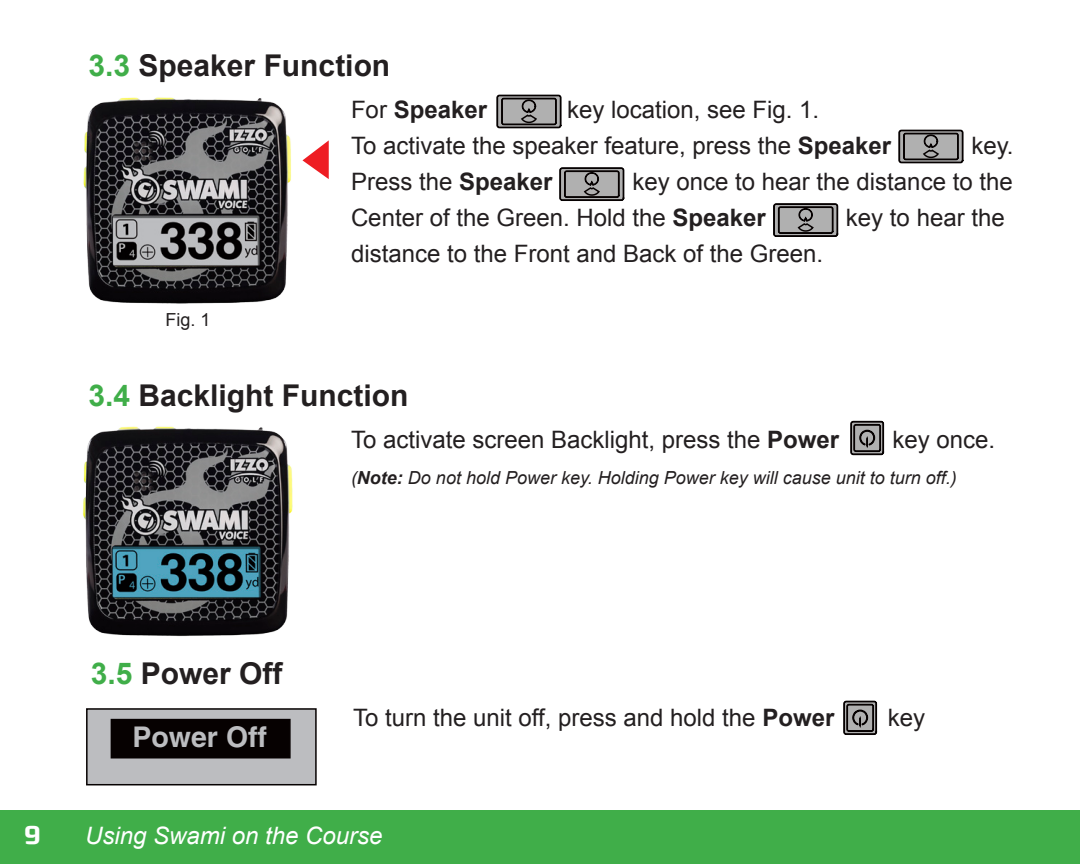
<style>
.page{position:relative;width:1080px;height:864px;background:#fff}
.page>*{position:absolute;margin:0;border:0;box-sizing:border-box;transform-origin:0 0}
.t1{font:700 30px "Arial";color:#231f20}
.t2{font:700 30px "Morgan Sn Caps";color:#fff}
.t3{font:700 28.5px "Helvetica";color:#bcbdc0}
.t4{font:24px/36px "Arial";color:#231f20}
.t5{font:italic 24px "Arial";color:#fff}
.t6{font:700 24px "Arial";color:#231f20}
.t7{font:italic 18px "Arial";color:#231f20}
.t8{font:18px "Arial";color:#231f20}
.s1{color:#40ae49}
.s2{font-weight:400}
.s3{font-weight:700}
</style>
<div class="page">
<div style="left:0;top:810px;width:1080px;height:54px;background:#40ae49"></div>
<svg style="left:898px;top:129px;width:66px;height:35px;background:#7e7c7c"></svg>
<svg style="left:559px;top:167px;width:66px;height:34px;background:#787676"></svg>
<svg style="left:773px;top:203px;width:65px;height:34px;background:#767474"></svg>
<img style="left:83px;top:97px;width:208px;height:207px">
<svg style="left:496px;top:94px;width:66px;height:35px;background:#7e7c7c"></svg>
<svg style="left:843px;top:701px;width:34px;height:34px"></svg>
<div style="left:86px;top:708px;width:231px;height:77px;background:#bcbdc0;border:2px solid #060101"></div>
<div style="left:111px;top:719px;width:180px;height:40px;background:#060101;border:2px solid #060101"></div>
<svg style="left:850px;top:421px;width:34px;height:34px"></svg>
<img style="left:83px;top:426px;width:210px;height:211px">
<svg style="left:303px;top:140px;width:26px;height:39px"></svg>
<p class="t1" style="left:89px;top:45px;width:303px"><span class="s1">3.3</span> Speaker Function</p>
<p class="t6" style="left:351px;top:93px;width:138px"><span class="s2">For</span> Speaker</p>
<p class="t4" style="left:567px;top:92px;width:254px">key location, see Fig. 1.</p>
<p class="t4" style="left:351px;top:128px;width:542px">To activate the speaker feature, press the <span class="s3">Speaker</span></p>
<p class="t4" style="left:971px;top:128px;width:44px">key.</p>
<p class="t4" style="left:351px;top:164px;width:203px">Press the <span class="s3">Speaker</span></p>
<p class="t4" style="left:351px;top:164px;width:663px;text-indent:282px">key once to hear the distance to the<br>Center of the Green. Hold the <span class="s3">Speaker</span></p>
<p class="t4" style="left:846px;top:200px;width:160px">key to hear the</p>
<p class="t8" style="left:165px;top:308px;width:47px">Fig. 1</p>
<p class="t4" style="left:351px;top:236px;width:474px">distance to the Front and Back of the Green.</p>
<p class="t1" style="left:89px;top:375px;width:322px"><span class="s1">3.4</span> Backlight Function</p>
<p class="t4" style="left:351px;top:422px;width:490px">To activate screen Backlight, press the <span class="s3">Power</span></p>
<p class="t4" style="left:893px;top:422px;width:104px">key once.</p>
<p class="t7" style="left:351px;top:466px;width:607px">(<span class="s3">Note:</span> Do not hold Power key. Holding Power key will cause unit to turn off.)</p>
<p class="t1" style="left:91px;top:653px;width:193px"><span class="s1">3.5</span> Power Off</p>
<p class="t3" style="left:133px;top:720px;width:136px">Power Off</p>
<p class="t4" style="left:353px;top:700px;width:483px">To turn the unit off, press and hold the <span class="s3">Power</span></p>
<p class="t4" style="left:888px;top:700px;width:39px">key</p>
<p class="t2" style="left:24px;top:819px;width:19px">9</p>
<p class="t5" style="left:85px;top:821px;width:299px">Using Swami on the Course</p>
</div>
